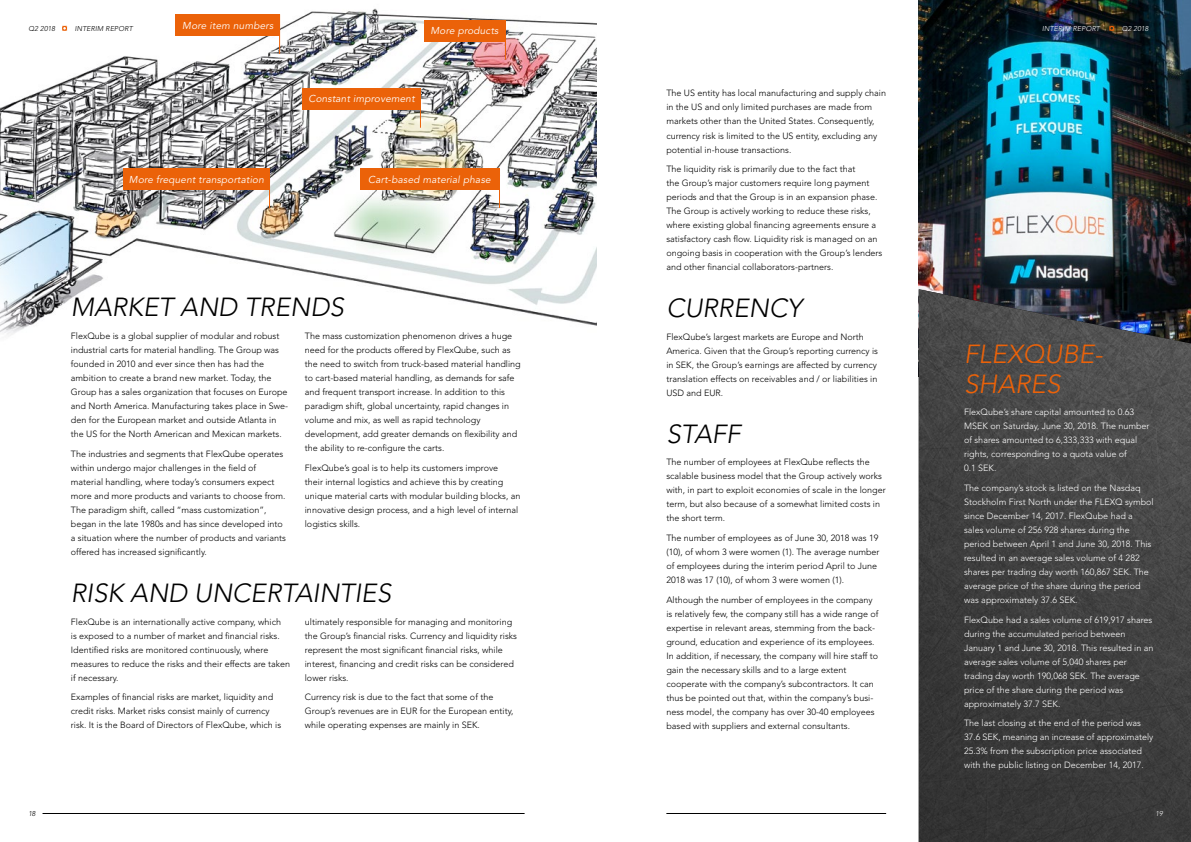
<style>
.page{position:relative;width:1191px;height:842px;background:#fff}
.page>*{position:absolute;margin:0;border:0;box-sizing:border-box;transform-origin:0 0}
.t1{font:italic 300 26px "Avenir LT Std";color:#000}
.t2{font:italic 300 26px/30px "Avenir LT Std";color:#eb6209}
.t3{font:italic 10px "Avenir LT Std";letter-spacing:.02em;color:#fff}
.t4{font:300 9px/14px "Avenir LT Std";color:#000}
.t5{font:300 9px/14px "Avenir LT Std";color:#fff}
.t6{font:italic 300 7px "Avenir LT Std";letter-spacing:.02em;color:#000}
.t7{font:italic 300 7px "Avenir LT Std";letter-spacing:.02em;color:#fff}
</style>
<div class="page">
<img style="left:0;top:8px;width:596px;height:327px">
<div style="left:175px;top:14px;width:105px;height:22px;background:#eb6209"></div>
<div style="left:424px;top:20px;width:82px;height:21px;background:#eb6209"></div>
<div style="left:302px;top:88px;width:119px;height:21px;background:#eb6209"></div>
<div style="left:123px;top:168px;width:147px;height:22px;background:#eb6209"></div>
<div style="left:361px;top:168px;width:139px;height:22px;background:#eb6209"></div>
<hr style="left:279px;top:14px;width:1px;height:40px;background:#eb6209">
<hr style="left:420px;top:88px;width:1px;height:40px;background:#eb6209">
<hr style="left:499px;top:168px;width:1px;height:40px;background:#eb6209">
<hr style="left:269px;top:168px;width:1px;height:40px;background:#eb6209">
<hr style="left:505px;top:20px;width:1px;height:40px;background:#eb6209">
<img style="left:918px;top:0;width:273px;height:289px">
<img style="left:918px;top:289px;width:273px;height:553px">
<hr style="left:43px;top:813px;width:481px;height:1px;background:#000">
<svg style="left:62px;top:26px;width:5px;height:5px"></svg>
<svg style="left:1109px;top:26px;width:5px;height:5px"></svg>
<hr style="left:666px;top:813px;width:220px;height:1px;background:#000">
<p class="t3" style="left:182px;top:20px;width:92px">More item numbers</p>
<p class="t6" style="left:28px;top:24px;width:28px">Q2 2018</p>
<p class="t6" style="left:75px;top:24px;width:59px">INTERIM REPORT</p>
<p class="t7" style="left:1042px;top:24px;width:59px">INTERIM REPORT</p>
<p class="t7" style="left:1121px;top:24px;width:28px">Q2 2018</p>
<p class="t3" style="left:430px;top:25px;width:69px">More products</p>
<p class="t3" style="left:308px;top:93px;width:108px">Constant improvement</p>
<p class="t3" style="left:129px;top:174px;width:136px">More frequent transportation</p>
<p class="t3" style="left:368px;top:173px;width:124px">Cart-based material phase</p>
<p class="t6" style="left:28px;top:809px;width:9px">18</p>
<h1 class="t1" style="left:71px;top:292px;width:275px">MARKET AND TRENDS</h1>
<p class="t4" style="left:71px;top:329px;width:219px">FlexQube is a global supplier of modular and robust industrial carts for material handling. The Group was founded in 2010 and ever since then has had the ambition to create a brand new market. Today, the Group has a sales organization that focuses on Europe and North America. Manufacturing takes place in Swe&shy;den for the European market and outside Atlanta in the US for the North American and Mexican markets.</p>
<p class="t4" style="left:71px;top:447px;width:216px">The industries and segments that FlexQube operates within undergo major challenges in the field of material handling, where today’s consumers expect more and more products and variants to choose from.<br>The paradigm shift, called “mass customization”, began in the late 1980s and has since developed into a situation where the number of products and variants offered has increased significantly.</p>
<p class="t4" style="left:305px;top:329px;width:217px">The mass customization phenomenon drives a huge need for the products offered by FlexQube, such as the need to switch from truck-based material handling to cart-based material handling, as demands for safe and frequent transport increase. In addition to this paradigm shift, global uncertainty, rapid changes in volume and mix, as well as rapid technology development, add greater demands on flexibility and the ability to re-configure the carts.</p>
<p class="t4" style="left:305px;top:461px;width:217px">FlexQube’s goal is to help its customers improve<br>their internal logistics and achieve this by creating unique material carts with modular building blocks, an innovative design process, and a high level of internal logistics skills.</p>
<h1 class="t1" style="left:71px;top:578px;width:322px">RISK AND UNCERTAINTIES</h1>
<p class="t4" style="left:71px;top:615px;width:221px">FlexQube is an internationally active company, which<br>is exposed to a number of market and financial risks.<br>Identified risks are monitored continuously, where measures to reduce the risks and their effects are taken if necessary.</p>
<p class="t4" style="left:71px;top:690px;width:212px">Examples of financial risks are market, liquidity and credit risks. Market risks consist mainly of currency risk. It is the Board of Directors of FlexQube, which is</p>
<p class="t4" style="left:305px;top:615px;width:214px">ultimately responsible for managing and monitoring the Group’s financial risks. Currency and liquidity risks represent the most significant financial risks, while interest, financing and credit risks can be considered lower risks.</p>
<p class="t4" style="left:305px;top:690px;width:210px">Currency risk is due to the fact that some of the<br>Group’s revenues are in EUR for the European entity, while operating expenses are mainly in SEK.</p>
<p class="t4" style="left:666px;top:86px;width:221px">The US entity has local manufacturing and supply chain in the US and only limited purchases are made from markets other than the United States. Consequently, currency risk is limited to the US entity, excluding any potential in-house transactions.</p>
<p class="t4" style="left:666px;top:162px;width:217px">The liquidity risk is primarily due to the fact that<br>the Group’s major customers require long payment periods and that the Group is in an expansion phase.<br>The Group is actively working to reduce these risks, where existing global financing agreements ensure a satisfactory cash flow. Liquidity risk is managed on an ongoing basis in cooperation with the Group’s lenders and other financial collaborators-partners.</p>
<h1 class="t1" style="left:666px;top:293px;width:137px">CURRENCY</h1>
<p class="t4" style="left:666px;top:330px;width:213px">FlexQube’s largest markets are Europe and North America. Given that the Group’s reporting currency is in SEK, the Group’s earnings are affected by currency translation effects on receivables and / or liabilities in USD and EUR.</p>
<h1 class="t1" style="left:666px;top:418px;width:76px">STAFF</h1>
<p class="t4" style="left:666px;top:455px;width:221px">The number of employees at FlexQube reflects the scalable business model that the Group actively works with, in part to exploit economies of scale in the longer term, but also because of a somewhat limited costs in the short term.</p>
<p class="t4" style="left:666px;top:531px;width:215px">The number of employees as of June 30, 2018 was 19 (10), of whom 3 were women (1). The average number of employees during the interim period April to June 2018 was 17 (10), of whom 3 were women (1).</p>
<p class="t4" style="left:666px;top:592px;width:213px">Although the number of employees in the company is relatively few, the company still has a wide range of expertise in relevant areas, stemming from the back&shy;ground, education and experience of its employees.<br>In addition, if necessary, the company will hire staff to gain the necessary skills and to a large extent cooperate with the company’s subcontractors. It can thus be pointed out that, within the company’s busi&shy;ness model, the company has over 30-40 employees based with suppliers and external consultants.</p>
<h1 class="t2" style="left:964px;top:339px;width:140px">FLEXQUBE-<br>SHARES</h1>
<p class="t5" style="left:964px;top:405px;width:187px">FlexQube’s share capital amounted to 0.63<br>MSEK on Saturday, June 30, 2018. The number of shares amounted to 6,333,333 with equal rights, corresponding to a quota value of<br>0.1 SEK.</p>
<p class="t5" style="left:964px;top:481px;width:191px">The company’s stock is listed on the Nasdaq Stockholm First North under the FLEXQ symbol since December 14, 2017. FlexQube had a sales volume of 256 928 shares during the period between April 1 and June 30, 2018. This resulted in an average sales volume of 4 282 shares per trading day worth 160,867 SEK. The average price of the share during the period was approximately 37.6 SEK.</p>
<p class="t5" style="left:964px;top:612px;width:191px">FlexQube had a sales volume of 619,917 shares during the accumulated period between January 1 and June 30, 2018. This resulted in an average sales volume of 5,040 shares per trading day worth 190,068 SEK. The average price of the share during the period was approximately 37.7 SEK.</p>
<p class="t5" style="left:964px;top:716px;width:191px">The last closing at the end of the period was 37.6 SEK, meaning an increase of approximately 25.3% from the subscription price associated with the public listing on December 14, 2017.</p>
<p class="t7" style="left:1155px;top:809px;width:9px">19</p>
</div>
